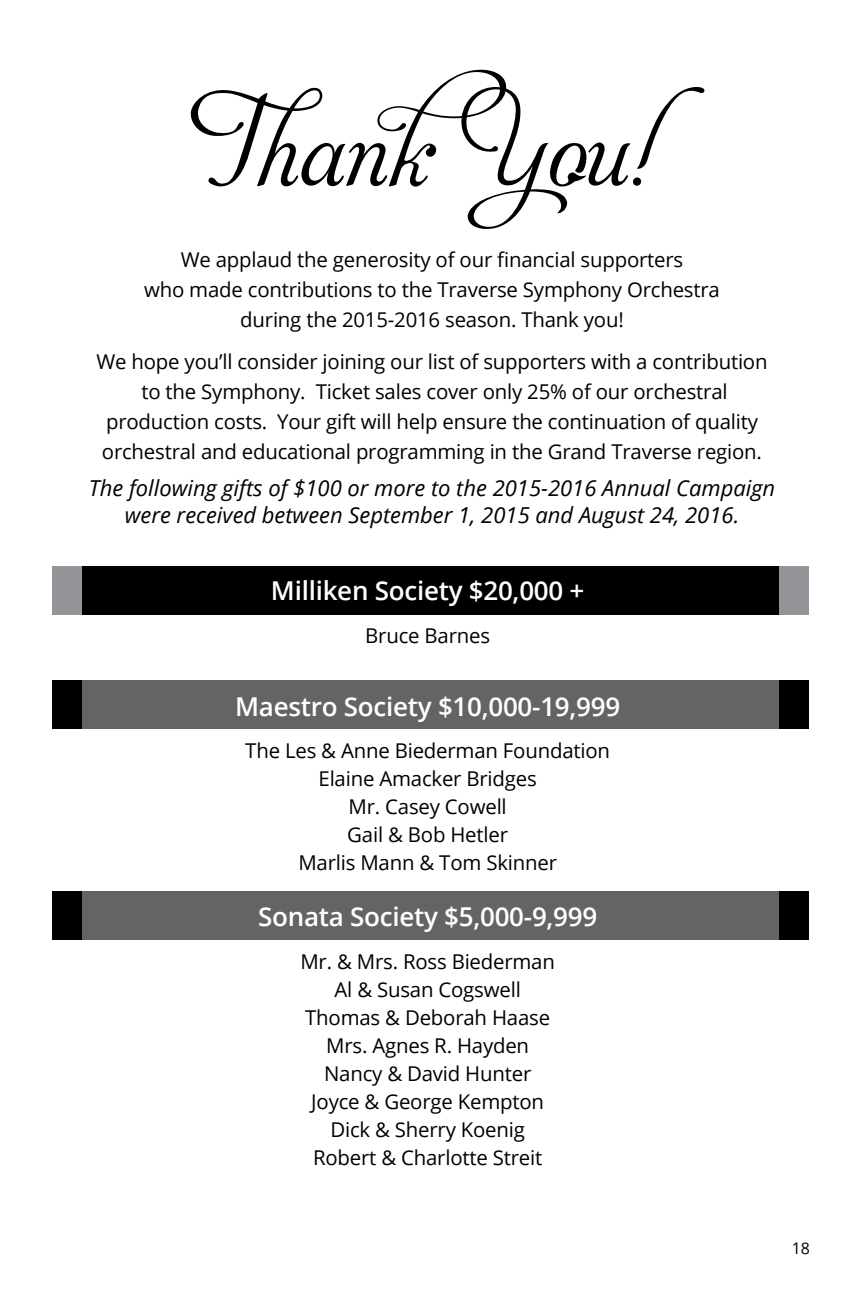
<style>
.page{position:relative;width:864px;height:1296px;background:#fff}
.page>*{position:absolute;margin:0;border:0;box-sizing:border-box;transform-origin:0 0}
.t1{font:82.8px "Aphrodite Stylistic";color:#000}
.t2{font:600 26px "Open Sans";letter-spacing:-.01em;color:#fff}
.t3{font:italic 22px/26.4px "Open Sans";color:#000;text-align:center}
.t4{font:20.4px/28px "Open Sans";letter-spacing:-.01em;color:#000;text-align:center}
.t5{font:16px "Open Sans";color:#000}
</style>
<div class="page">
<div style="left:53px;top:892px;width:754px;height:48px;background:#636466"></div>
<div style="left:53px;top:680px;width:754px;height:48px;background:#636466"></div>
<div style="left:53px;top:567px;width:754px;height:48px;background:#000"></div>
<div style="left:53px;top:567px;width:29px;height:48px;background:#939598"></div>
<div style="left:779px;top:567px;width:30px;height:48px;background:#939598"></div>
<div style="left:53px;top:680px;width:29px;height:48px;background:#000"></div>
<div style="left:779px;top:680px;width:30px;height:48px;background:#000"></div>
<div style="left:53px;top:892px;width:29px;height:48px;background:#000"></div>
<div style="left:779px;top:892px;width:30px;height:48px;background:#000"></div>
<h1 class="t1" style="left:204px;top:108px;width:504px">ThankYou!</h1>
<p class="t4" style="left:144px;top:244px;width:577px;line-height:30px">We applaud the generosity of our financial supporters<br>who made contributions to the Traverse Symphony Orchestra during the 2015-2016 season. Thank you!</p>
<p class="t4" style="left:97px;top:346px;width:673px;line-height:30px">We hope you’ll consider joining our list of supporters with a contribution to the Symphony. Ticket sales cover only 25% of our orchestral production costs. Your gift will help ensure the continuation of quality orchestral and educational programming in the Grand Traverse region.</p>
<p class="t3" style="left:89px;top:475px;width:688px">The following gifts of $100 or more to the 2015-2016 Annual Campaign were received between September 1, 2015 and August 24, 2016.</p>
<p class="t2" style="left:271px;top:573px;width:315px">Milliken Society $20,000 +</p>
<p class="t4" style="left:365px;top:621px;width:126px">Bruce Barnes</p>
<p class="t2" style="left:235px;top:689px;width:387px">Maestro Society $10,000-19,999</p>
<p class="t4" style="left:245px;top:736px;width:366px">The Les &amp; Anne Biederman Foundation<br>Elaine Amacker Bridges<br>Mr. Casey Cowell<br>Gail &amp; Bob Hetler<br>Marlis Mann &amp; Tom Skinner</p>
<p class="t2" style="left:258px;top:899px;width:341px">Sonata Society $5,000-9,999</p>
<p class="t4" style="left:300px;top:947px;width:256px">Mr. &amp; Mrs. Ross Biederman<br>Al &amp; Susan Cogswell<br>Thomas &amp; Deborah Haase<br>Mrs. Agnes R. Hayden<br>Nancy &amp; David Hunter<br>Joyce &amp; George Kempton<br>Dick &amp; Sherry Koenig<br>Robert &amp; Charlotte Streit</p>
<p class="t5" style="left:792px;top:1237px;width:20px">18</p>
</div>
